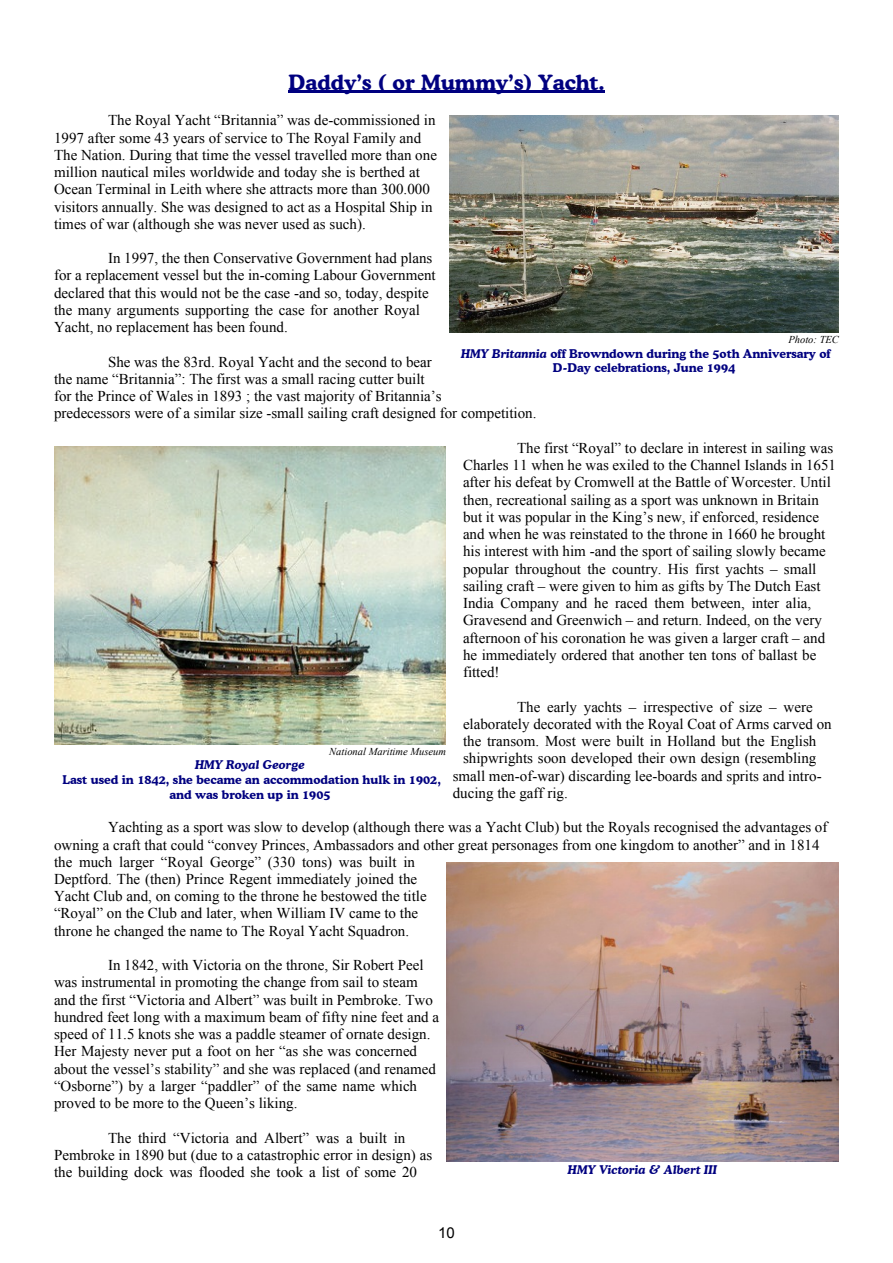
<style>
.page{position:relative;width:893px;height:1263px;background:#fff}
.page>*{position:absolute;margin:0;border:0;box-sizing:border-box;transform-origin:0 0}
.t1{font:700 21px "Cooper BT";color:#000080}
.t2{font:15px/17.2px "Times New Roman";color:#000}
.t3{font:15px "Arial";color:#000}
.t4{font:700 12px/14.5px "Cooper BT";color:#000080;text-align:center}
.t5{font:italic 700 12px "Cooper BT";color:#000080}
.t6{font:italic 10.5px "Times New Roman";color:#000}
.s1{font-style:italic}
</style>
<div class="page">
<hr style="left:288px;top:91px;width:317px;height:2px;background:#000080">
<img style="left:449px;top:116px;width:390px;height:217px">
<img style="left:446px;top:862px;width:393px;height:300px">
<img style="left:54px;top:447px;width:392px;height:297px">
<h1 class="t1" style="left:288px;top:74px;width:318px">Daddy’s ( or Mummy’s) Yacht.</h1>
<p class="t2" style="left:54px;top:113px;width:384px;text-indent:54px">The Royal Yacht “Britannia” was de-commissioned in 1997 after some 43 years of service to The Royal Family and The Nation. During that time the vessel travelled more than one million nautical miles worldwide and today she is berthed at Ocean Terminal in Leith where she attracts more than 300.000 visitors annually. She was designed to act as a Hospital Ship in times of war (although she was never used as such).</p>
<p class="t2" style="left:54px;top:251px;width:383px;text-indent:54px">In 1997, the then Conservative Government had plans for a replacement vessel but the in-coming Labour Government declared that this would not be the case -and so, today, despite the many arguments supporting the case for another Royal Yacht, no replacement has been found.</p>
<p class="t2" style="left:54px;top:354px;width:484px;text-indent:54px">She was the 83rd. Royal Yacht and the second to bear<br>the name “Britannia”: The first was a small racing cutter built<br>for the Prince of Wales in 1893 ; the vast majority of Britannia’s<br>predecessors were of a similar size -small sailing craft designed for competition.</p>
<p class="t2" style="left:463px;top:441px;width:375px;text-indent:54px">The first “Royal” to declare in interest in sailing was Charles 11 when he was exiled to the Channel Islands in 1651 after his defeat by Cromwell at the Battle of Worcester. Until then, recreational sailing as a sport was unknown in Britain but it was popular in the King’s new, if enforced, residence and when he was reinstated to the throne in 1660 he brought his interest with him -and the sport of sailing slowly became popular throughout the country. His first yachts – small sailing craft – were given to him as gifts by The Dutch East India Company and he raced them between, inter alia, Gravesend and Greenwich – and return. Indeed, on the very afternoon of his coronation he was given a larger craft – and he immediately ordered that another ten tons of ballast be fitted!</p>
<p class="t2" style="left:517px;top:699px;width:297px">The early yachts – irrespective of size – were</p>
<p class="t2" style="left:463px;top:717px;width:370px">elaborately decorated with the Royal Coat of Arms carved on</p>
<p class="t2" style="left:463px;top:734px;width:355px">the transom. Most were built in Holland but the English</p>
<p class="t2" style="left:463px;top:751px;width:355px">shipwrights soon developed their own design (resembling</p>
<p class="t2" style="left:453px;top:768px;width:370px">small men-of-war) discarding lee-boards and sprits and intro-</p>
<p class="t2" style="left:453px;top:785px;width:117px">ducing the gaff rig.</p>
<p class="t2" style="left:54px;top:820px;width:775px;text-indent:54px">Yachting as a sport was slow to develop (although there was a Yacht Club) but the Royals recognised the advantages of owning a craft that could “convey Princes, Ambassadors and other great personages from one kingdom to another” and in 1814 the much larger “Royal George” (330 tons) was built in<br>Deptford. The (then) Prince Regent immediately joined the<br>Yacht Club and, on coming to the throne he bestowed the title<br>“Royal” on the Club and later, when William IV came to the<br>throne he changed the name to The Royal Yacht Squadron.</p>
<p class="t2" style="left:54px;top:958px;width:387px;text-indent:54px">In 1842, with Victoria on the throne, Sir Robert Peel was instrumental in promoting the change from sail to steam and the first “Victoria and Albert” was built in Pembroke. Two hundred feet long with a maximum beam of fifty nine feet and a speed of 11.5 knots she was a paddle steamer of ornate design.<br>Her Majesty never put a foot on her “as she was concerned about the vessel’s stability” and she was replaced (and renamed “Osborne”) by a larger “paddler” of the same name which proved to be more to the Queen’s liking.</p>
<p class="t2" style="left:54px;top:1130px;width:380px;text-indent:54px">The third “Victoria and Albert” was a built in<br>Pembroke in 1890 but (due to a catastrophic error in design) as the building dock was flooded she took a list of some 20</p>
<p class="t6" style="left:788px;top:336px;width:52px">Photo: TEC</p>
<p class="t4" style="left:461px;top:347px;width:371px"><span class="s1">HMY Britannia</span> off Browndown during the 5oth Anniversary of<br>D-Day celebrations, June 1994</p>
<p class="t6" style="left:329px;top:748px;width:118px">National Maritime Museum</p>
<p class="t5" style="left:195px;top:760px;width:111px">HMY Royal George</p>
<p class="t4" style="left:63px;top:774px;width:380px">Last used in 1842, she became an accommodation hulk in 1902, and was broken up in 1905</p>
<p class="t5" style="left:568px;top:1165px;width:151px">HMY Victoria &amp; Albert III</p>
<p class="t3" style="left:438px;top:1227px;width:18px">10</p>
</div>
